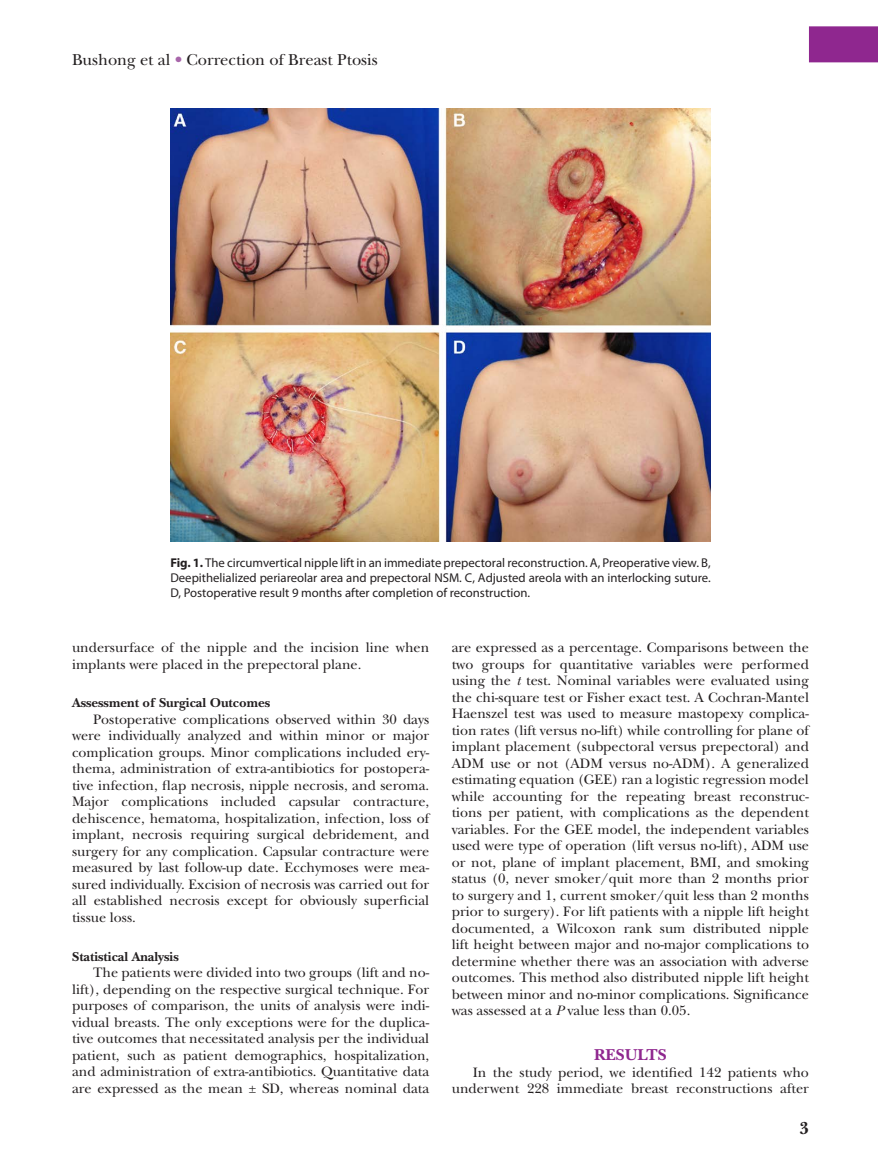
<style>
.page{position:relative;width:878px;height:1175px;background:#fff}
.page>*{position:absolute;margin:0;border:0;box-sizing:border-box;transform-origin:0 0}
.t1{font:700 18px "New Baskerville Std";color:#231f20}
.t2{font:16.5px "New Baskerville Std";color:#231f20}
.t3{font:700 16.5px "New Baskerville Std";color:#8f278f}
.t4{font:14.25px/16.5px "New Baskerville Std";color:#231f20;text-align:justify}
.t5{font:700 13.5px "New Baskerville Std";color:#231f20}
.t6{font:12.75px/15px "Myriad Pro";color:#231f20;text-align:justify}
.s1{color:#a866aa}
.s2{font-weight:700}
.s3{font-style:italic}
</style>
<div class="page">
<div style="left:808px;top:26px;width:70px;height:36px;background:#8f278f"></div>
<img style="left:170px;top:108px;width:540px;height:433px">
<p class="t2" style="left:72px;top:50px;width:307px">Bushong et al <span class="s1">•</span> Correction of Breast Ptosis</p>
<p class="t6" style="left:170px;top:555px;width:542px"><span class="s2">Fig. 1.</span> The circumvertical nipple lift in an immediate prepectoral reconstruction. A, Preoperative view. B, Deepithelialized periareolar area and prepectoral NSM. C, Adjusted areola with an interlocking suture.<br>D, Postoperative result 9 months after completion of reconstruction.</p>
<p class="t4" style="left:72px;top:639px;width:359px">undersurface of the nipple and the incision line when implants were placed in the prepectoral plane.</p>
<p class="t5" style="left:72px;top:695px;width:200px">Assessment of Surgical Outcomes</p>
<p class="t4" style="left:72px;top:711px;width:359px;text-indent:21px">Postoperative complications observed within 30 days were individually analyzed and within minor or major complication groups. Minor complications included ery&shy;thema, administration of extra-antibiotics for postopera&shy;tive infection, flap necrosis, nipple necrosis, and seroma.<br>Major complications included capsular contracture, dehiscence, hematoma, hospitalization, infection, loss of implant, necrosis requiring surgical debridement, and surgery for any complication. Capsular contracture were measured by last follow-up date. Ecchymoses were mea&shy;sured individually. Excision of necrosis was carried out for all established necrosis except for obviously superficial tissue loss.</p>
<p class="t5" style="left:72px;top:948px;width:108px">Statistical Analysis</p>
<p class="t4" style="left:72px;top:964px;width:359px;text-indent:21px">The patients were divided into two groups (lift and no&shy;lift), depending on the respective surgical technique. For purposes of comparison, the units of analysis were indi&shy;vidual breasts. The only exceptions were for the duplica&shy;tive outcomes that necessitated analysis per the individual patient, such as patient demographics, hospitalization, and administration of extra-antibiotics. Quantitative data are expressed as the mean ± SD, whereas nominal data</p>
<p class="t4" style="left:452px;top:639px;width:359px">are expressed as a percentage. Comparisons between the two groups for quantitative variables were performed using the <span class="s3">t</span> test. Nominal variables were evaluated using the chi-square test or Fisher exact test. A Cochran-Mantel Haenszel test was used to measure mastopexy complica&shy;tion rates (lift versus no-lift) while controlling for plane of implant placement (subpectoral versus prepectoral) and ADM use or not (ADM versus no-ADM). A generalized estimating equation (GEE) ran a logistic regression model while accounting for the repeating breast reconstruc&shy;tions per patient, with complications as the dependent variables. For the GEE model, the independent variables used were type of operation (lift versus no-lift), ADM use or not, plane of implant placement, BMI, and smoking status (0, never smoker/quit more than 2 months prior to surgery and 1, current smoker/quit less than 2 months prior to surgery). For lift patients with a nipple lift height documented, a Wilcoxon rank sum distributed nipple lift height between major and no-major complications to determine whether there was an association with adverse outcomes. This method also distributed nipple lift height between minor and no-minor complications. Significance was assessed at a <span class="s3">P</span> value less than 0.05.</p>
<p class="t3" style="left:594px;top:1045px;width:74px">RESULTS</p>
<p class="t4" style="left:451px;top:1064px;width:359px;text-align:right">In the study period, we identified 142 patients who underwent 228 immediate breast reconstructions after</p>
<p class="t1" style="left:799px;top:1118px;width:11px">3</p>
</div>
